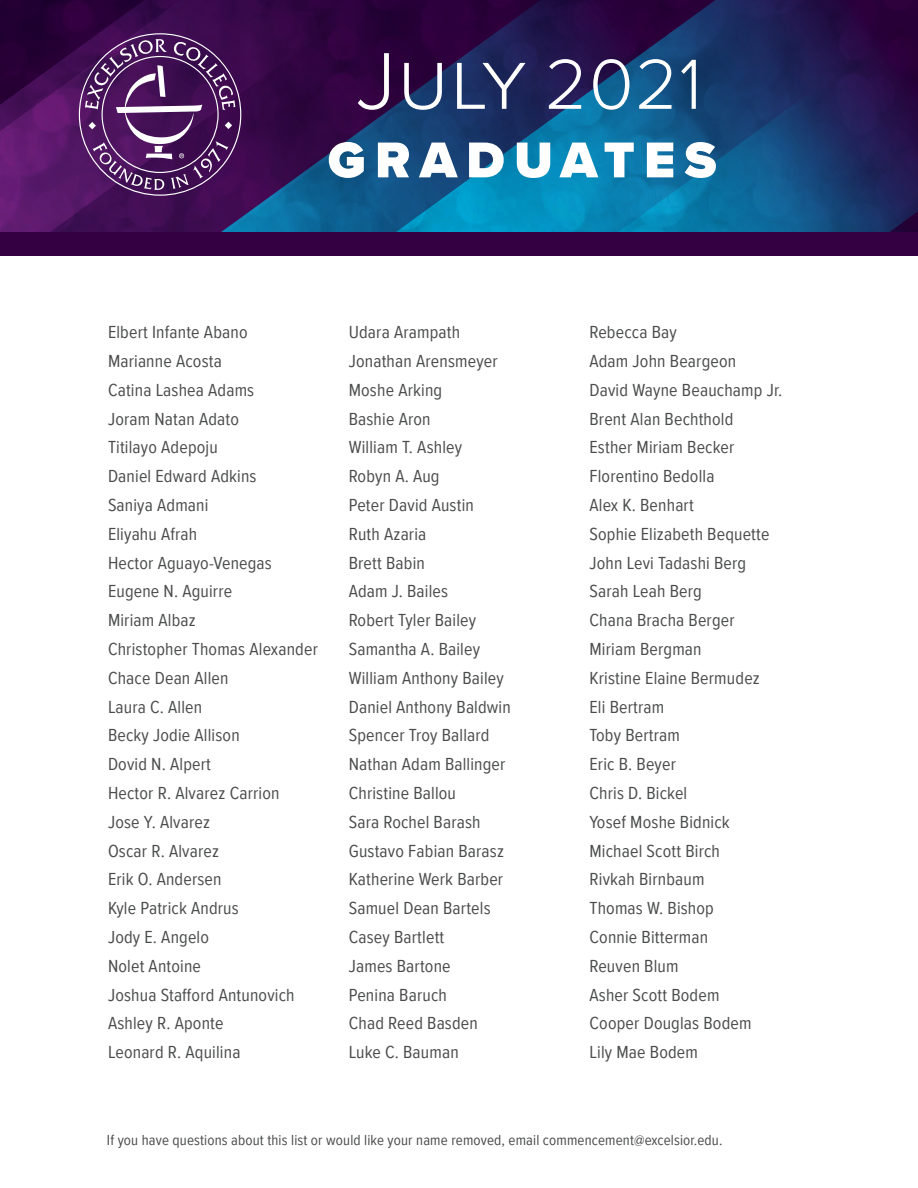
<style>
.page{position:relative;width:918px;height:1188px;background:#fff}
.page>*{position:absolute;margin:0;border:0;box-sizing:border-box;transform-origin:0 0}
.t1{font:300 83.4px "Proxima Nova";color:#fff}
.t2{font:900 52.2px "Proxima Nova";letter-spacing:.18em;color:#fff}
.t3{font:18px/28.8px "Proxima Nova Cond";letter-spacing:.01em;color:#4b4c4d}
.t4{font:15px "Proxima Nova Cond";letter-spacing:.01em;color:#4b4c4d}
.s1{font-size:73.5px}
</style>
<div class="page">
<img style="left:0;top:0;width:918px;height:232px">
<svg style="left:79px;top:33px;width:162px;height:163px;background:#60336f"></svg>
<div style="left:0;top:232px;width:918px;height:24px;background:#350041"></div>
<h1 class="t1" style="left:357px;top:19px;width:347px">July <span class="s1">2021</span></h1>
<h2 class="t2" style="left:328px;top:121px;width:390px">GRADUATES</h2>
<p class="t3" style="left:108px;top:317px;width:211px">Elbert Infante Abano<br>Marianne Acosta<br>Catina Lashea Adams<br>Joram Natan Adato<br>Titilayo Adepoju<br>Daniel Edward Adkins<br>Saniya Admani<br>Eliyahu Afrah<br>Hector Aguayo-Venegas<br>Eugene N. Aguirre<br>Miriam Albaz<br>Christopher Thomas Alexander<br>Chace Dean Allen<br>Laura C. Allen<br>Becky Jodie Allison<br>Dovid N. Alpert<br>Hector R. Alvarez Carrion<br>Jose Y. Alvarez<br>Oscar R. Alvarez<br>Erik O. Andersen<br>Kyle Patrick Andrus<br>Jody E. Angelo<br>Nolet Antoine<br>Joshua Stafford Antunovich<br>Ashley R. Aponte<br>Leonard R. Aquilina</p>
<p class="t3" style="left:349px;top:317px;width:164px">Udara Arampath<br>Jonathan Arensmeyer<br>Moshe Arking<br>Bashie Aron<br>William T. Ashley<br>Robyn A. Aug<br>Peter David Austin<br>Ruth Azaria<br>Brett Babin<br>Adam J. Bailes<br>Robert Tyler Bailey<br>Samantha A. Bailey<br>William Anthony Bailey<br>Daniel Anthony Baldwin<br>Spencer Troy Ballard<br>Nathan Adam Ballinger<br>Christine Ballou<br>Sara Rochel Barash<br>Gustavo Fabian Barasz<br>Katherine Werk Barber<br>Samuel Dean Bartels<br>Casey Bartlett<br>James Bartone<br>Penina Baruch<br>Chad Reed Basden<br>Luke C. Bauman</p>
<p class="t3" style="left:590px;top:317px;width:194px">Rebecca Bay<br>Adam John Beargeon<br>David Wayne Beauchamp Jr.<br>Brent Alan Bechthold<br>Esther Miriam Becker<br>Florentino Bedolla<br>Alex K. Benhart<br>Sophie Elizabeth Bequette<br>John Levi Tadashi Berg<br>Sarah Leah Berg<br>Chana Bracha Berger<br>Miriam Bergman<br>Kristine Elaine Bermudez<br>Eli Bertram<br>Toby Bertram<br>Eric B. Beyer<br>Chris D. Bickel<br>Yosef Moshe Bidnick<br>Michael Scott Birch<br>Rivkah Birnbaum<br>Thomas W. Bishop<br>Connie Bitterman<br>Reuven Blum<br>Asher Scott Bodem<br>Cooper Douglas Bodem<br>Lily Mae Bodem</p>
<p class="t4" style="left:107px;top:1129px;width:617px">If you have questions about this list or would like your name removed, email commencement@excelsior.edu.</p>
</div>
